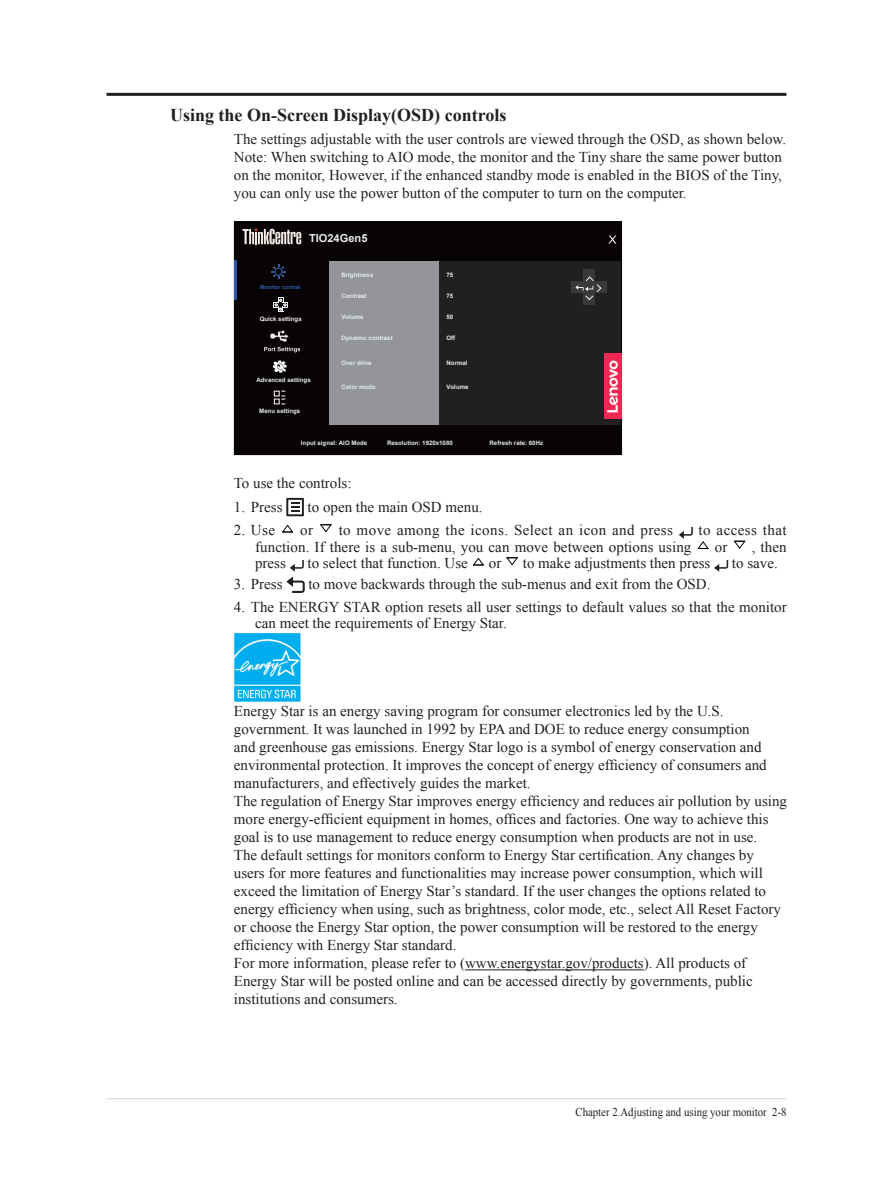
<style>
.page{position:relative;width:893px;height:1187px;background:#fff}
.page>*{position:absolute;margin:0;border:0;box-sizing:border-box;transform-origin:0 0}
.Heading_3{font:700 18px "Times New Roman";color:#231f20}
.正文{font:15px/18px "Times New Roman";color:#231f20}
.正文-2{font:15px "Times New Roman";letter-spacing:.03em;color:#231f20}
.t1{font:12px "Times New Roman";color:#231f20;scale:.9 1}
.t2{font:700 11.1px "Arial";color:#e9eaef}
.t3{font:700 6.15px "Arial";color:#e6eaef}
.t4{font:700 5.55px "Arial";color:#2f5caa}
</style>
<div class="page">
<hr style="left:107px;top:93px;width:679px;height:3px;background:#231f20">
<hr style="left:465px;top:969px;width:179px;height:1px;background:#231f20">
<svg style="left:234px;top:221px;width:388px;height:234px;background:#2d2b2c"></svg>
<svg style="left:608px;top:235px;width:8px;height:8px"></svg>
<div style="left:604px;top:353px;width:18px;height:66px;background:#ed2851"></div>
<svg style="left:607px;top:360px;width:11px;height:52px"></svg>
<hr style="left:234px;top:260px;width:3px;height:40px;background:#2b58a7">
<svg style="left:272px;top:265px;width:14px;height:14px"></svg>
<svg style="left:264px;top:330px;width:36px;height:22px"></svg>
<svg style="left:273px;top:297px;width:15px;height:15px"></svg>
<svg style="left:273px;top:360px;width:14px;height:13px"></svg>
<div style="left:572px;top:281px;width:35px;height:12px;background:#39393b"></div>
<div style="left:584px;top:269px;width:11px;height:36px;background:#39393b"></div>
<svg style="left:575px;top:276px;width:26px;height:24px"></svg>
<svg style="left:274px;top:391px;width:11px;height:13px"></svg>
<svg style="left:243px;top:228px;width:58px;height:16px"></svg>
<svg style="left:286px;top:498px;width:18px;height:18px"></svg>
<svg style="left:282px;top:524px;width:11px;height:9px"></svg>
<svg style="left:320px;top:524px;width:12px;height:8px"></svg>
<svg style="left:679px;top:527px;width:30px;height:22px"></svg>
<svg style="left:734px;top:540px;width:12px;height:9px"></svg>
<svg style="left:473px;top:558px;width:11px;height:8px"></svg>
<svg style="left:506px;top:557px;width:12px;height:9px"></svg>
<svg style="left:714px;top:560px;width:14px;height:11px"></svg>
<svg style="left:286px;top:560px;width:19px;height:33px"></svg>
<img style="left:234px;top:633px;width:66px;height:68px">
<hr style="left:106px;top:1098px;width:681px;height:1px;background:#d1d2d4">
<p class="Heading_3" style="left:170px;top:103px;width:338px">Using the On-Screen Display(OSD) controls</p>
<p class="正文" style="left:234px;top:130px;width:554px">The settings adjustable with the user controls are viewed through the OSD, as shown below.</p>
<p class="正文" style="left:234px;top:148px;width:550px;text-align:justify">Note: When switching to AIO mode, the monitor and the Tiny share the same power button on the monitor, However, if the enhanced standby mode is enabled in the BIOS of the Tiny, you can only use the power button of the computer to turn on the computer.</p>
<p class="t2" style="left:309px;top:230px;width:60px">TIO24Gen5</p>
<p class="t4" style="left:260px;top:283px;width:42px">Monitor contral</p>
<p class="t3" style="left:260px;top:314px;width:44px">Quick settings</p>
<p class="t3" style="left:256px;top:375px;width:56px">Advanced settings</p>
<p class="t3" style="left:259px;top:406px;width:43px">Menu settings</p>
<p class="t3" style="left:341px;top:270px;width:33px">Brightness</p>
<p class="t3" style="left:341px;top:291px;width:27px">Contrast</p>
<p class="t3" style="left:341px;top:312px;width:24px">Volume</p>
<p class="t3" style="left:341px;top:334px;width:53px">Dynamic contrast</p>
<p class="t3" style="left:341px;top:358px;width:32px">Over drive</p>
<p class="t3" style="left:341px;top:382px;width:35px">Color mode</p>
<p class="t3" style="left:446px;top:270px;width:8px">75</p>
<p class="t3" style="left:446px;top:291px;width:8px">75</p>
<p class="t3" style="left:446px;top:312px;width:8px">50</p>
<p class="t3" style="left:446px;top:334px;width:10px">Off</p>
<p class="t3" style="left:446px;top:358px;width:23px">Normal</p>
<p class="t3" style="left:446px;top:382px;width:24px">Volume</p>
<p class="t3" style="left:301px;top:438px;width:68px">Input signal: AIO Mode</p>
<p class="t3" style="left:387px;top:438px;width:67px">Resolution: 1920x1080</p>
<p class="t3" style="left:489px;top:438px;width:55px">Refresh rate: 60Hz</p>
<p class="正文" style="left:234px;top:474px;width:119px">To use the controls:</p>
<p class="正文" style="left:234px;top:497px;width:50px">1. Press</p>
<p class="正文" style="left:308px;top:497px;width:176px">to open the main OSD menu.</p>
<p class="正文" style="left:234px;top:521px;width:43px">2. Use</p>
<p class="正文" style="left:300px;top:521px;width:14px">or</p>
<p class="正文-2" style="left:339px;top:520px;width:336px">to move among the icons. Select an icon and press</p>
<p class="正文-2" style="left:699px;top:520px;width:90px">to access that</p>
<p class="正文" style="left:255px;top:537px;width:438px">function. If there is a sub-menu, you can move between options using</p>
<p class="正文" style="left:715px;top:537px;width:14px">or</p>
<p class="正文" style="left:752px;top:537px;width:36px">, then</p>
<p class="正文" style="left:255px;top:554px;width:32px">press</p>
<p class="正文" style="left:308px;top:554px;width:162px">to select that function. Use</p>
<p class="正文" style="left:489px;top:554px;width:14px">or</p>
<p class="正文" style="left:523px;top:554px;width:189px">to make adjustments then press</p>
<p class="正文" style="left:732px;top:554px;width:47px">to save.</p>
<p class="正文" style="left:234px;top:575px;width:50px">3. Press</p>
<p class="正文" style="left:308px;top:575px;width:404px">to move backwards through the sub-menus and exit from the OSD.</p>
<p class="正文" style="left:255px;top:598px;width:533px;line-height:16.5px;text-indent:-21px">4. The ENERGY STAR option resets all user settings to default values so that the monitor can meet the requirements of Energy Star.</p>
<p class="正文" style="left:234px;top:701px;width:534px">Energy Star is an energy saving program for consumer electronics led by the U.S. government. It was launched in 1992 by EPA and DOE to reduce energy consumption and greenhouse gas emissions. Energy Star logo is a symbol of energy conservation and environmental protection. It improves the concept of energy efficiency of consumers and manufacturers, and effectively guides the market.</p>
<p class="正文" style="left:234px;top:791px;width:555px">The regulation of Energy Star improves energy efficiency and reduces air pollution by using more energy-efficient equipment in homes, offices and factories. One way to achieve this goal is to use management to reduce energy consumption when products are not in use.<br>The default settings for monitors conform to Energy Star certification. Any changes by users for more features and functionalities may increase power consumption, which will exceed the limitation of Energy Star’s standard. If the user changes the options related to energy efficiency when using, such as brightness, color mode, etc., select All Reset Factory or choose the Energy Star option, the power consumption will be restored to the energy efficiency with Energy Star standard.</p>
<p class="正文" style="left:234px;top:953px;width:520px">For more information, please refer to (www.energystar.gov/products). All products of<br>Energy Star will be posted online and can be accessed directly by governments, public institutions and consumers.</p>
<p class="t1" style="left:575px;top:1104px;width:236px">Chapter 2.Adjusting and using your monitor 2-8</p>
</div>
